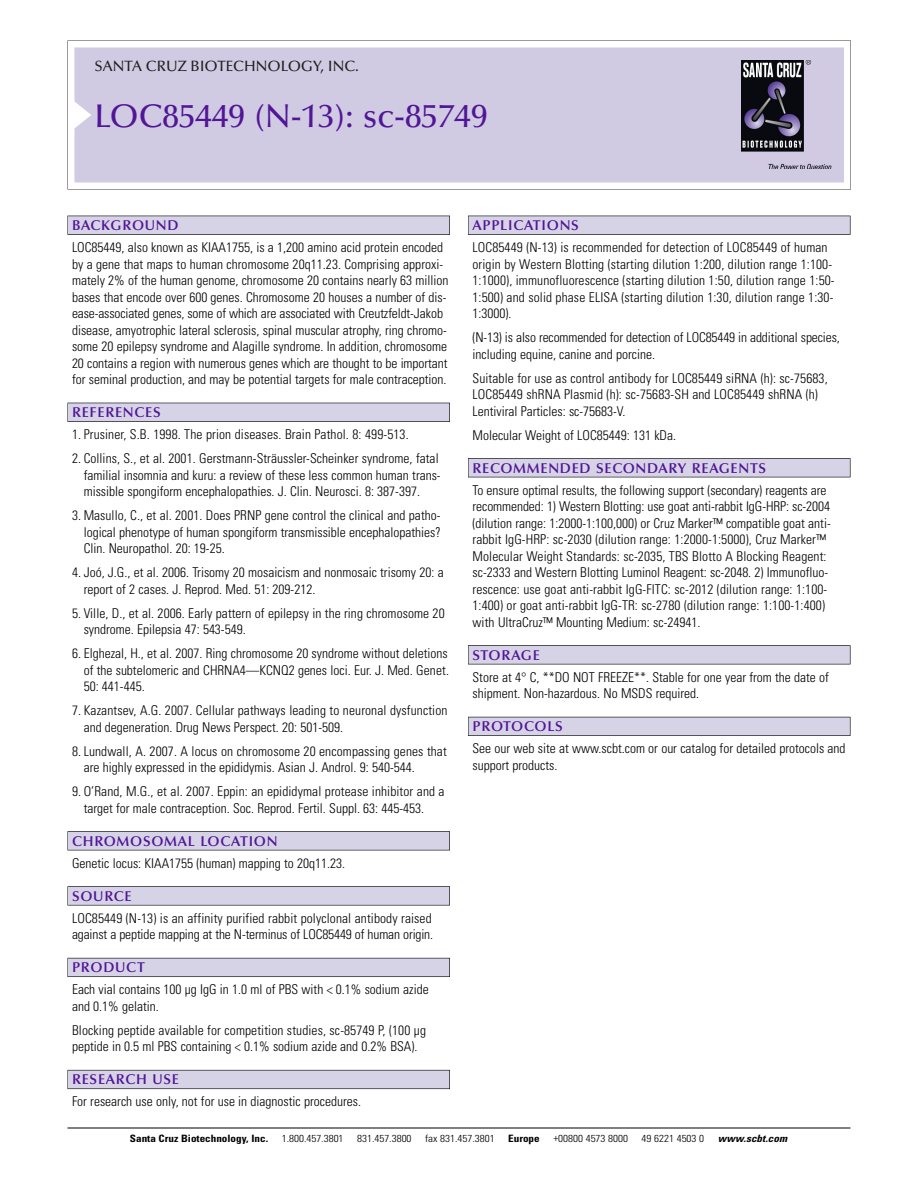
<style>
.page{position:relative;width:918px;height:1188px;background:#fff}
.page>*{position:absolute;margin:0;border:0;box-sizing:border-box;transform-origin:0 0}
.t1{font:500 33px "Optima";color:#511695}
.t2{font:500 15px "Optima";color:#231f20}
.t3{font:600 14.25px "Optima";letter-spacing:.05em;color:#511695}
.t4{font:300 condensed 13.5px/16.5px "Univers";color:#000}
.t5{font:300 condensed 10.2px "Univers";color:#000;scale:1.1 1}
.t6{font:700 condensed 10.2px "Univers";color:#000;scale:1.1 1}
.t7{font:italic 700 condensed 10.2px "Univers";letter-spacing:.005em;color:#000;scale:1.1 1}
</style>
<div class="page">
<svg style="left:68px;top:40px;width:783px;height:149px"></svg>
<div style="left:74px;top:47px;width:770px;height:135px;background:#d1cae3"></div>
<img style="left:741px;top:60px;width:90px;height:108px">
<div style="left:68px;top:216px;width:382px;height:19px;background:#525155"></div>
<div style="left:68px;top:216px;width:381px;height:18px;background:#d7d3e7"></div>
<div style="left:68px;top:403px;width:382px;height:19px;background:#515055"></div>
<div style="left:68px;top:403px;width:381px;height:18px;background:#d7d3e7"></div>
<div style="left:68px;top:831px;width:382px;height:19px;background:#545357"></div>
<div style="left:68px;top:832px;width:381px;height:18px;background:#d7d3e7"></div>
<div style="left:68px;top:886px;width:382px;height:19px;background:#575759"></div>
<div style="left:68px;top:887px;width:381px;height:18px;background:#d7d3e7"></div>
<div style="left:68px;top:958px;width:382px;height:19px;background:#5b5a62"></div>
<div style="left:68px;top:958px;width:381px;height:18px;background:#d7d3e7"></div>
<div style="left:68px;top:1070px;width:382px;height:19px;background:#66646e"></div>
<div style="left:68px;top:1070px;width:381px;height:18px;background:#d7d3e7"></div>
<div style="left:468px;top:216px;width:382px;height:19px;background:#525155"></div>
<div style="left:468px;top:216px;width:382px;height:18px;background:#d7d3e7"></div>
<div style="left:468px;top:458px;width:382px;height:19px;background:#525155"></div>
<div style="left:468px;top:459px;width:382px;height:18px;background:#d7d3e7"></div>
<div style="left:468px;top:645px;width:382px;height:19px;background:#545357"></div>
<div style="left:468px;top:646px;width:382px;height:18px;background:#d7d3e7"></div>
<div style="left:468px;top:717px;width:382px;height:19px;background:#54535a"></div>
<div style="left:468px;top:717px;width:382px;height:18px;background:#d7d3e7"></div>
<hr style="left:68px;top:1128px;width:782px;height:1px;background:#000">
<p class="t2" style="left:94px;top:61px;width:266px">SANTA CRUZ BIOTECHNOLOGY, INC.</p>
<h1 class="t1" style="left:94px;top:103px;width:395px">LOC85449 (N-13): sc-85749</h1>
<p class="t3" style="left:72px;top:219px;width:108px">BACKGROUND</p>
<p class="t4" style="left:72px;top:240px;width:378px">LOC85449, also known as KIAA1755, is a 1,200 amino acid protein encoded by a gene that maps to human chromosome 20q11.23. Comprising approxi&shy;mately 2% of the human genome, chromosome 20 contains nearly 63 million bases that encode over 600 genes. Chromosome 20 houses a number of dis&shy;ease-associated genes, some of which are associated with Creutzfeldt-Jakob disease, amyotrophic lateral sclerosis, spinal muscular atrophy, ring chromo&shy;some 20 epilepsy syndrome and Alagille syndrome. In addition, chromosome 20 contains a region with numerous genes which are thought to be important for seminal production, and may be potential targets for male contraception.</p>
<p class="t3" style="left:72px;top:407px;width:90px">REFERENCES</p>
<p class="t4" style="left:72px;top:427px;width:338px">1. Prusiner, S.B. 1998. The prion diseases. Brain Pathol. 8: 499-513.</p>
<p class="t4" style="left:84px;top:451px;width:359px;text-indent:-12px">2. Collins, S., et al. 2001. Gerstmann-Sträussler-Scheinker syndrome, fatal familial insomnia and kuru: a review of these less common human trans&shy;missible spongiform encephalopathies. J. Clin. Neurosci. 8: 387-397.</p>
<p class="t4" style="left:84px;top:508px;width:359px;text-align:justify;text-indent:-12px">3. Masullo, C., et al. 2001. Does PRNP gene control the clinical and patho&shy;logical phenotype of human spongiform transmissible encephalopathies?<br>Clin. Neuropathol. 20: 19-25.</p>
<p class="t4" style="left:84px;top:565px;width:362px;text-indent:-12px">4. Joó, J.G., et al. 2006. Trisomy 20 mosaicism and nonmosaic trisomy 20: a report of 2 cases. J. Reprod. Med. 51: 209-212.</p>
<p class="t4" style="left:84px;top:606px;width:362px;text-indent:-12px">5. Ville, D., et al. 2006. Early pattern of epilepsy in the ring chromosome 20 syndrome. Epilepsia 47: 543-549.</p>
<p class="t4" style="left:84px;top:646px;width:367px;text-align:justify;text-indent:-12px">6. Elghezal, H., et al. 2007. Ring chromosome 20 syndrome without deletions of the subtelomeric and CHRNA4—KCNQ2 genes loci. Eur. J. Med. Genet.<br>50: 441-445.</p>
<p class="t4" style="left:84px;top:703px;width:365px;text-indent:-12px">7. Kazantsev, A.G. 2007. Cellular pathways leading to neuronal dysfunction and degeneration. Drug News Perspect. 20: 501-509.</p>
<p class="t4" style="left:84px;top:744px;width:365px;text-indent:-12px">8. Lundwall, A. 2007. A locus on chromosome 20 encompassing genes that are highly expressed in the epididymis. Asian J. Androl. 9: 540-544.</p>
<p class="t4" style="left:84px;top:784px;width:362px;text-indent:-12px">9. O’Rand, M.G., et al. 2007. Eppin: an epididymal protease inhibitor and a target for male contraception. Soc. Reprod. Fertil. Suppl. 63: 445-453.</p>
<p class="t3" style="left:72px;top:835px;width:207px">CHROMOSOMAL LOCATION</p>
<p class="t4" style="left:72px;top:856px;width:275px">Genetic locus: KIAA1755 (human) mapping to 20q11.23.</p>
<p class="t3" style="left:72px;top:890px;width:61px">SOURCE</p>
<p class="t4" style="left:72px;top:911px;width:363px">LOC85449 (N-13) is an affinity purified rabbit polyclonal antibody raised against a peptide mapping at the N-terminus of LOC85449 of human origin.</p>
<p class="t3" style="left:72px;top:962px;width:74px">PRODUCT</p>
<p class="t4" style="left:72px;top:982px;width:358px">Each vial contains 100 µg IgG in 1.0 ml of PBS with &lt; 0.1% sodium azide and 0.1% gelatin.</p>
<p class="t4" style="left:72px;top:1023px;width:356px">Blocking peptide available for competition studies, sc-85749 P, (100 µg peptide in 0.5 ml PBS containing &lt; 0.1% sodium azide and 0.2% BSA).</p>
<p class="t3" style="left:72px;top:1074px;width:109px">RESEARCH USE</p>
<p class="t4" style="left:72px;top:1094px;width:290px">For research use only, not for use in diagnostic procedures.</p>
<p class="t3" style="left:473px;top:219px;width:108px">APPLICATIONS</p>
<p class="t4" style="left:473px;top:240px;width:364px">LOC85449 (N-13) is recommended for detection of LOC85449 of human origin by Western Blotting (starting dilution 1:200, dilution range 1:100- 1:1000), immunofluorescence (starting dilution 1:50, dilution range 1:50- 1:500) and solid phase ELISA (starting dilution 1:30, dilution range 1:30- 1:3000).</p>
<p class="t4" style="left:473px;top:330px;width:369px">(N-13) is also recommended for detection of LOC85449 in additional species, including equine, canine and porcine.</p>
<p class="t4" style="left:473px;top:371px;width:357px">Suitable for use as control antibody for LOC85449 siRNA (h): sc-75683,<br>LOC85449 shRNA Plasmid (h): sc-75683-SH and LOC85449 shRNA (h)<br>Lentiviral Particles: sc-75683-V.</p>
<p class="t4" style="left:473px;top:428px;width:205px">Molecular Weight of LOC85449: 131 kDa.</p>
<p class="t3" style="left:473px;top:462px;width:295px">RECOMMENDED SECONDARY REAGENTS</p>
<p class="t4" style="left:473px;top:483px;width:360px">To ensure optimal results, the following support (secondary) reagents are recommended: 1) Western Blotting: use goat anti-rabbit IgG-HRP: sc-2004 (dilution range: 1:2000-1:100,000) or Cruz Marker™ compatible goat anti&shy;rabbit IgG-HRP: sc-2030 (dilution range: 1:2000-1:5000), Cruz Marker™ Molecular Weight Standards: sc-2035, TBS Blotto A Blocking Reagent: sc-2333 and Western Blotting Luminol Reagent: sc-2048. 2) Immunofluo&shy;rescence: use goat anti-rabbit IgG-FITC: sc-2012 (dilution range: 1:100- 1:400) or goat anti-rabbit IgG-TR: sc-2780 (dilution range: 1:100-1:400) with UltraCruz™ Mounting Medium: sc-24941.</p>
<p class="t3" style="left:473px;top:649px;width:69px">STORAGE</p>
<p class="t4" style="left:473px;top:670px;width:358px">Store at 4° C, **DO NOT FREEZE**. Stable for one year from the date of shipment. Non-hazardous. No MSDS required.</p>
<p class="t3" style="left:473px;top:721px;width:92px">PROTOCOLS</p>
<p class="t4" style="left:473px;top:741px;width:375px">See our web site at www.scbt.com or our catalog for detailed protocols and support products.</p>
<p class="t6" style="left:130px;top:1135px;width:127px">Santa Cruz Biotechnology, Inc.</p>
<p class="t5" style="left:282px;top:1135px;width:58px">1.800.457.3801</p>
<p class="t5" style="left:357px;top:1135px;width:51px">831.457.3800</p>
<p class="t5" style="left:425px;top:1135px;width:65px">fax 831.457.3801</p>
<p class="t6" style="left:508px;top:1135px;width:30px">Europe</p>
<p class="t5" style="left:553px;top:1135px;width:69px">+00800 4573 8000</p>
<p class="t5" style="left:642px;top:1135px;width:58px">49 6221 4503 0</p>
<p class="t7" style="left:718px;top:1135px;width:64px">www.scbt.com</p>
</div>
